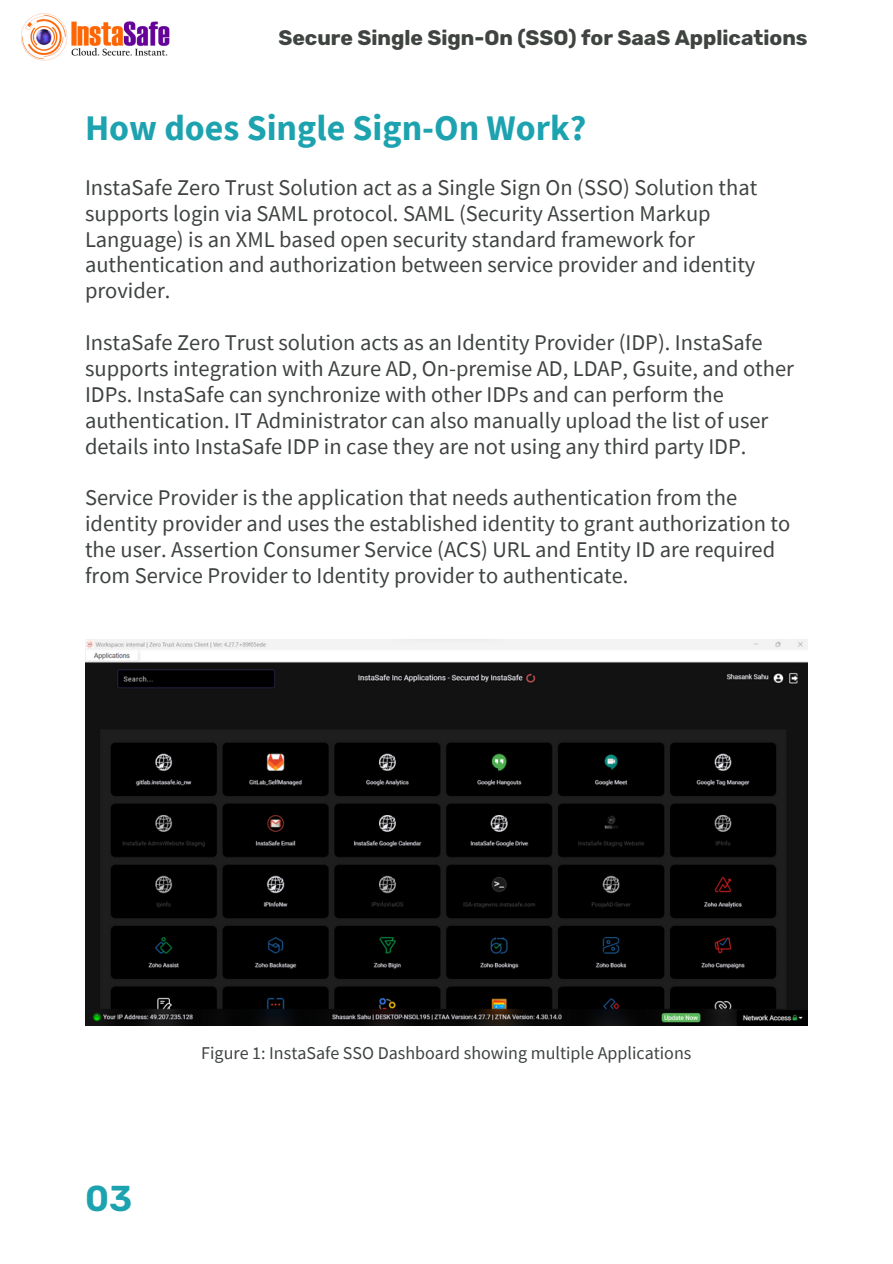
<style>
.page{position:relative;width:893px;height:1264px;background:#fff}
.page>*{position:absolute;margin:0;border:0;box-sizing:border-box;transform-origin:0 0}
.t1{font:700 36px "Source Sans Pro";color:#1da3af}
.t2{font:600 36px "Rubik";color:#1da3af}
.t3{font:22.5px/25.8px "Source Sans Pro";color:#3f4440}
.t4{font:700 21px "Rubik";color:#3f4440}
.t5{font:18px "Source Sans Pro";color:#3f4440}
</style>
<div class="page">
<img style="left:21px;top:13px;width:148px;height:48px">
<img style="left:85px;top:639px;width:722px;height:386px">
<p class="t4" style="left:278px;top:26px;width:530px">Secure Single Sign-On (SSO) for SaaS Applications</p>
<p class="t1" style="left:85px;top:104px;width:503px">How does Single Sign-On Work?</p>
<p class="t3" style="left:85px;top:174px;width:673px">InstaSafe Zero Trust Solution act as a Single Sign On (SSO) Solution that supports login via SAML protocol. SAML (Security Assertion Markup Language) is an XML based open security standard framework for authentication and authorization between service provider and identity provider.</p>
<p class="t3" style="left:85px;top:329px;width:710px">InstaSafe Zero Trust solution acts as an Identity Provider (IDP). InstaSafe supports integration with Azure AD, On-premise AD, LDAP, Gsuite, and other IDPs. InstaSafe can synchronize with other IDPs and can perform the authentication. IT Administrator can also manually upload the list of user details into InstaSafe IDP in case they are not using any third party IDP.</p>
<p class="t3" style="left:85px;top:484px;width:706px">Service Provider is the application that needs authentication from the identity provider and uses the established identity to grant authorization to the user. Assertion Consumer Service (ACS) URL and Entity ID are required from Service Provider to Identity provider to authenticate.</p>
<p class="t2" style="left:85px;top:1176px;width:49px">03</p>
<p class="t5" style="left:201px;top:1040px;width:491px">Figure 1: InstaSafe SSO Dashboard showing multiple Applications</p>
</div>
